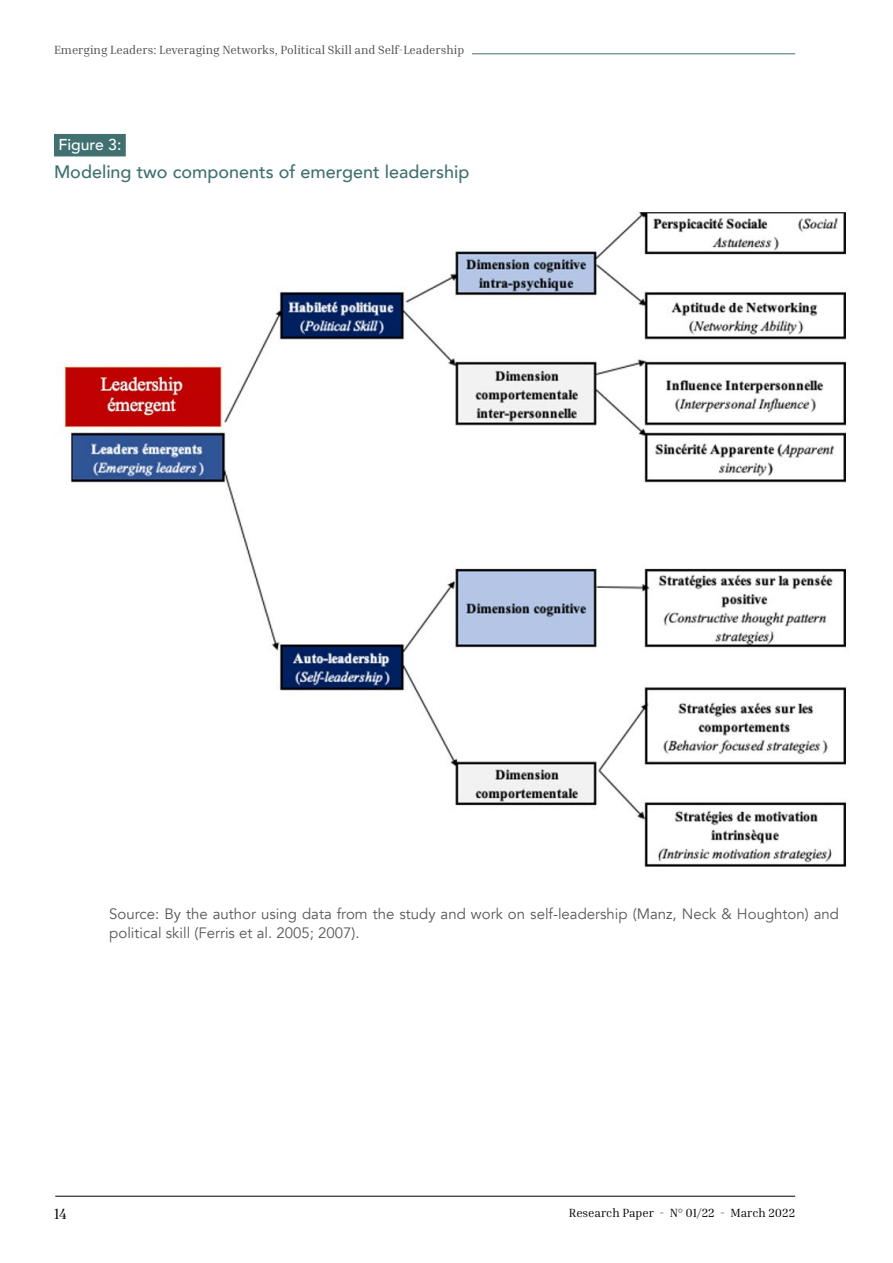
<style>
.page{position:relative;width:893px;height:1263px;background:#fff}
.page>*{position:absolute;margin:0;border:0;box-sizing:border-box;transform-origin:0 0}
.t1{font:500 18px "Avenir";color:#417071}
.t2{font:500 15.75px "Avenir";color:#fff}
.t3{font:15px/19.5px "Avenir";color:#58585c}
.t4{font:15px "Inria Serif";color:#000}
.t5{font:12px "Inria Serif";color:#4a4a4a}
.t6{font:12px "Inria Serif";color:#000}
</style>
<div class="page">
<hr style="left:55px;top:1196px;width:740px;height:1px;background:#000">
<hr style="left:472px;top:54px;width:323px;height:1px;background:#417071">
<div style="left:54px;top:134px;width:72px;height:22px;background:#417071"></div>
<img style="left:59px;top:212px;width:787px;height:655px">
<p class="t5" style="left:54px;top:42px;width:412px">Emerging Leaders: Leveraging Networks, Political Skill and Self-Leadership</p>
<p class="t2" style="left:58px;top:131px;width:65px">Figure 3:</p>
<p class="t1" style="left:54px;top:156px;width:417px">Modeling two components of emergent leadership</p>
<p class="t3" style="left:109px;top:904px;width:731px">Source: By the author using data from the study and work on self-leadership (Manz, Neck &amp; Houghton) and political skill (Ferris et al. 2005; 2007).</p>
<p class="t4" style="left:54px;top:1204px;width:14px">14</p>
<p class="t6" style="left:569px;top:1205px;width:228px">Research Paper - N° 01/22 - March 2022</p>
</div>
